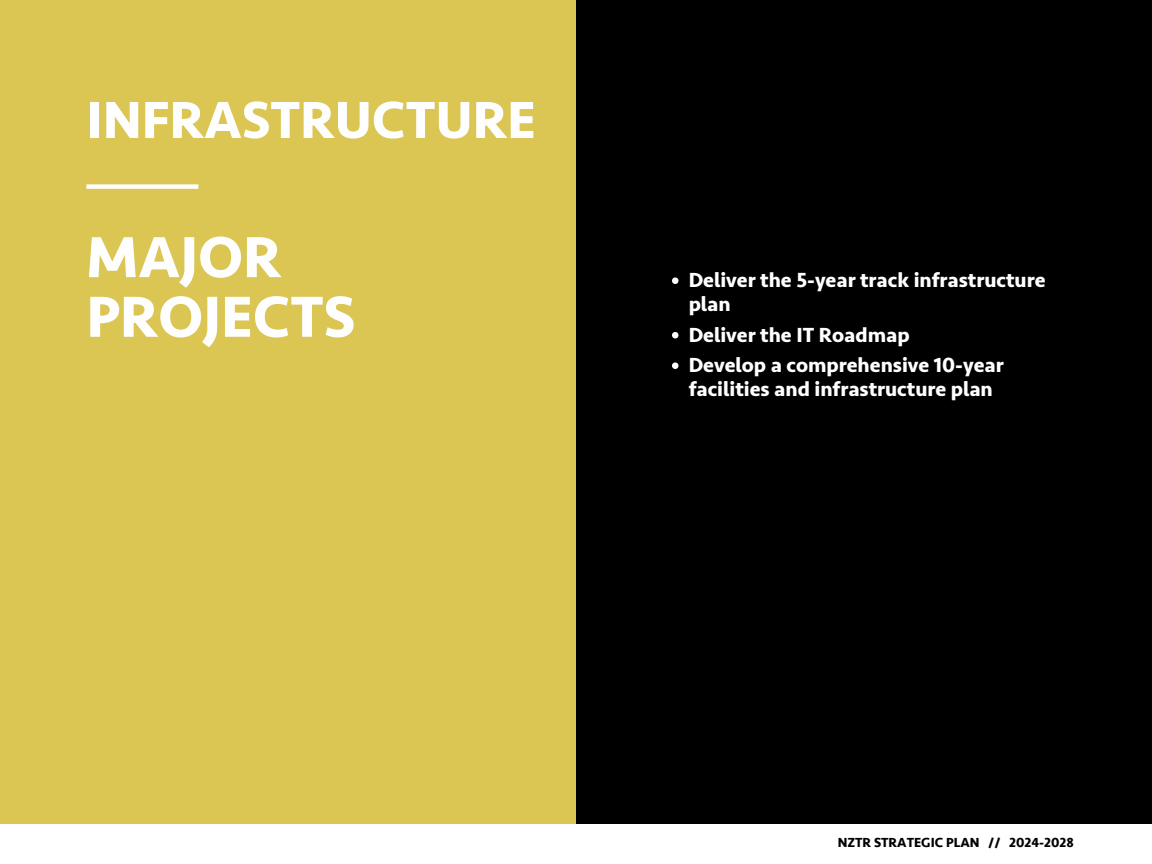
<style>
.page{position:relative;width:1152px;height:864px;background:#000}
.page>*{position:absolute;margin:0;border:0;box-sizing:border-box;transform-origin:0 0}
.t1{font:700 60px/59.7px "Seravek";color:#fefefe}
.t2{font:700 54px "Seravek";color:#fefefe}
.t3{font:700 21px/24px "Seravek";color:#fff}
.t4{font:700 13.5px "Seravek";color:#000}
</style>
<div class="page">
<div style="left:0;top:0;width:576px;height:864px;background:#dbc553"></div>
<div style="left:86px;top:184px;width:112px;height:5px;background:#fefefe"></div>
<svg style="left:672px;top:277px;width:6px;height:7px"></svg>
<svg style="left:672px;top:332px;width:6px;height:6px"></svg>
<svg style="left:672px;top:362px;width:6px;height:7px"></svg>
<div style="left:0;top:825px;width:1152px;height:39px;background:#fff"></div>
<h1 class="t2" style="left:86px;top:88px;width:451px">INFRASTRUCTURE</h1>
<h1 class="t1" style="left:86px;top:229px;width:270px">MAJOR<br>PROJECTS</h1>
<p class="t3" style="left:689px;top:269px;width:358px">Deliver the 5-year track infrastructure plan</p>
<p class="t3" style="left:689px;top:323px;width:223px">Deliver the IT Roadmap</p>
<p class="t3" style="left:689px;top:354px;width:317px">Develop a comprehensive 10-year facilities and infrastructure plan</p>
<p class="t4" style="left:838px;top:834px;width:238px">NZTR STRATEGIC PLAN // 2024-2028</p>
</div>
